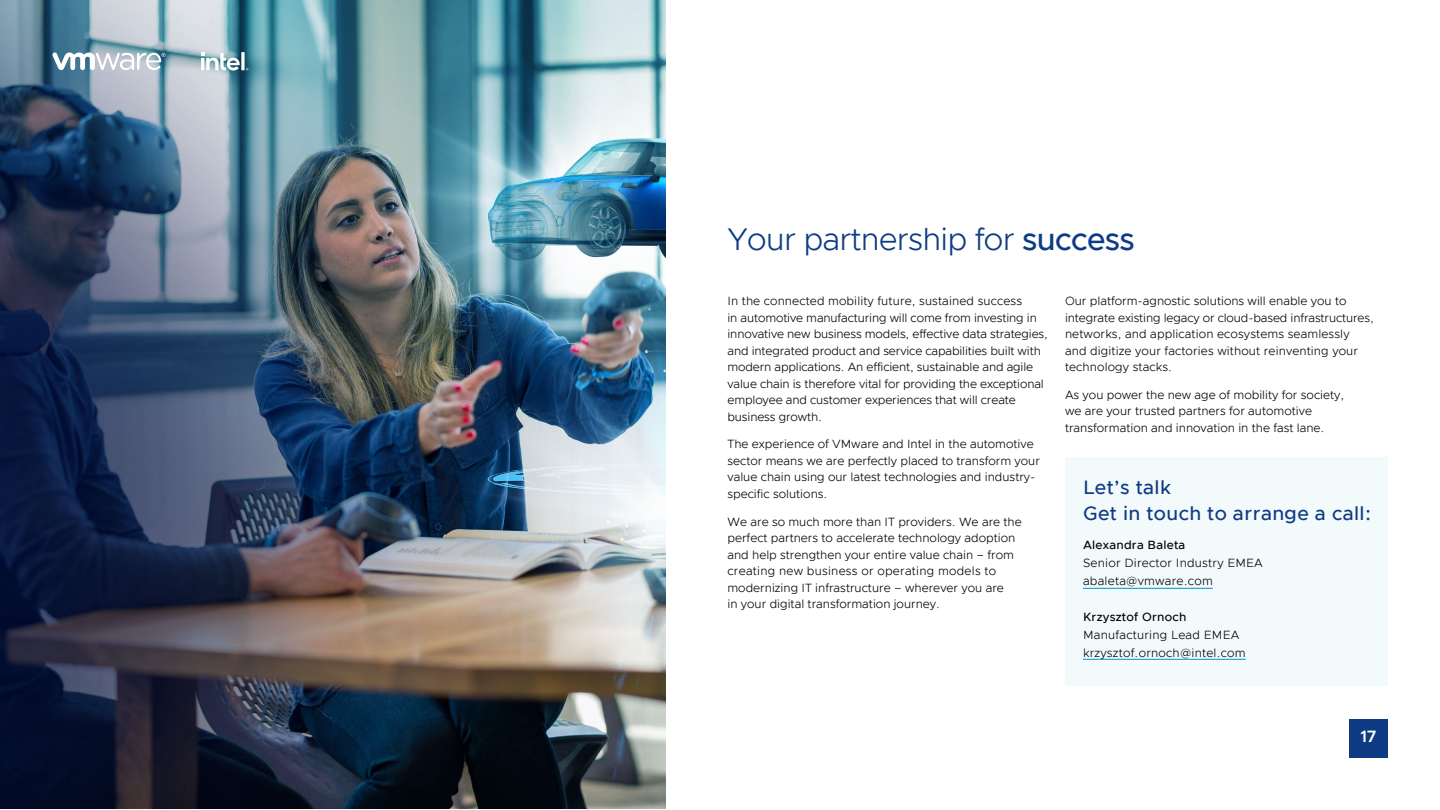
<style>
.page{position:relative;width:1440px;height:810px;background:#fff}
.page>*{position:absolute;margin:0;border:0;box-sizing:border-box;transform-origin:0 0}
.t1{font:300 31.42px "Metropolis";letter-spacing:-.02em;color:#0e3b83}
.t2{font:500 19.5px/26.2px "Metropolis";letter-spacing:.02em;color:#0e3b83}
.t3{font:600 16.5px "Metropolis";color:#fff}
.t4{font:300 12px/16.5px "Metropolis";color:#000}
.t5{font:300 12px/18px "Metropolis";letter-spacing:.02em;color:#000}
.t6{font:500 12px "Metropolis";letter-spacing:.02em;color:#000}
.s1{font-weight:500}
</style>
<div class="page">
<img style="left:0;top:0;width:666px;height:808px">
<div style="left:1065px;top:458px;width:322px;height:228px;background:#f3fafc"></div>
<hr style="left:1083px;top:588px;width:130px;height:1px;background:#0091da">
<hr style="left:1083px;top:659px;width:163px;height:1px;background:#0091da">
<svg style="left:201px;top:52px;width:47px;height:18px"></svg>
<div style="left:1349px;top:719px;width:39px;height:39px;background:#0e3b83"></div>
<svg style="left:52px;top:52px;width:113px;height:18px"></svg>
<h1 class="t1" style="left:728px;top:220px;width:409px">Your partnership for <span class="s1">success</span></h1>
<p class="t4" style="left:728px;top:293px;width:322px">In the connected mobility future, sustained success<br>in automotive manufacturing will come from investing in innovative new business models, effective data strategies, and integrated product and service capabilities built with modern applications. An efficient, sustainable and agile value chain is therefore vital for providing the exceptional employee and customer experiences that will create business growth.</p>
<p class="t4" style="left:728px;top:436px;width:314px">The experience of VMware and Intel in the automotive sector means we are perfectly placed to transform your value chain using our latest technologies and industry&shy;specific solutions.</p>
<p class="t4" style="left:728px;top:513px;width:296px">We are so much more than IT providers. We are the perfect partners to accelerate technology adoption and help strengthen your entire value chain – from creating new business or operating models to modernizing IT infrastructure – wherever you are<br>in your digital transformation journey.</p>
<p class="t4" style="left:1065px;top:293px;width:310px">Our platform-agnostic solutions will enable you to integrate existing legacy or cloud-based infrastructures, networks, and application ecosystems seamlessly and digitize your factories without reinventing your technology stacks.</p>
<p class="t4" style="left:1065px;top:386px;width:281px">As you power the new age of mobility for society, we are your trusted partners for automotive transformation and innovation in the fast lane.</p>
<h2 class="t2" style="left:1083px;top:474px;width:290px">Let’s talk<br>Get in touch to arrange a call:</h2>
<p class="t6" style="left:1083px;top:537px;width:104px">Alexandra Baleta</p>
<p class="t5" style="left:1083px;top:554px;width:181px">Senior Director Industry EMEA abaleta@vmware.com</p>
<p class="t6" style="left:1083px;top:609px;width:105px">Krzysztof Ornoch</p>
<p class="t5" style="left:1083px;top:626px;width:164px">Manufacturing Lead EMEA krzysztof.ornoch@intel.com</p>
<h3 class="t3" style="left:1360px;top:726px;width:17px">17</h3>
</div>
